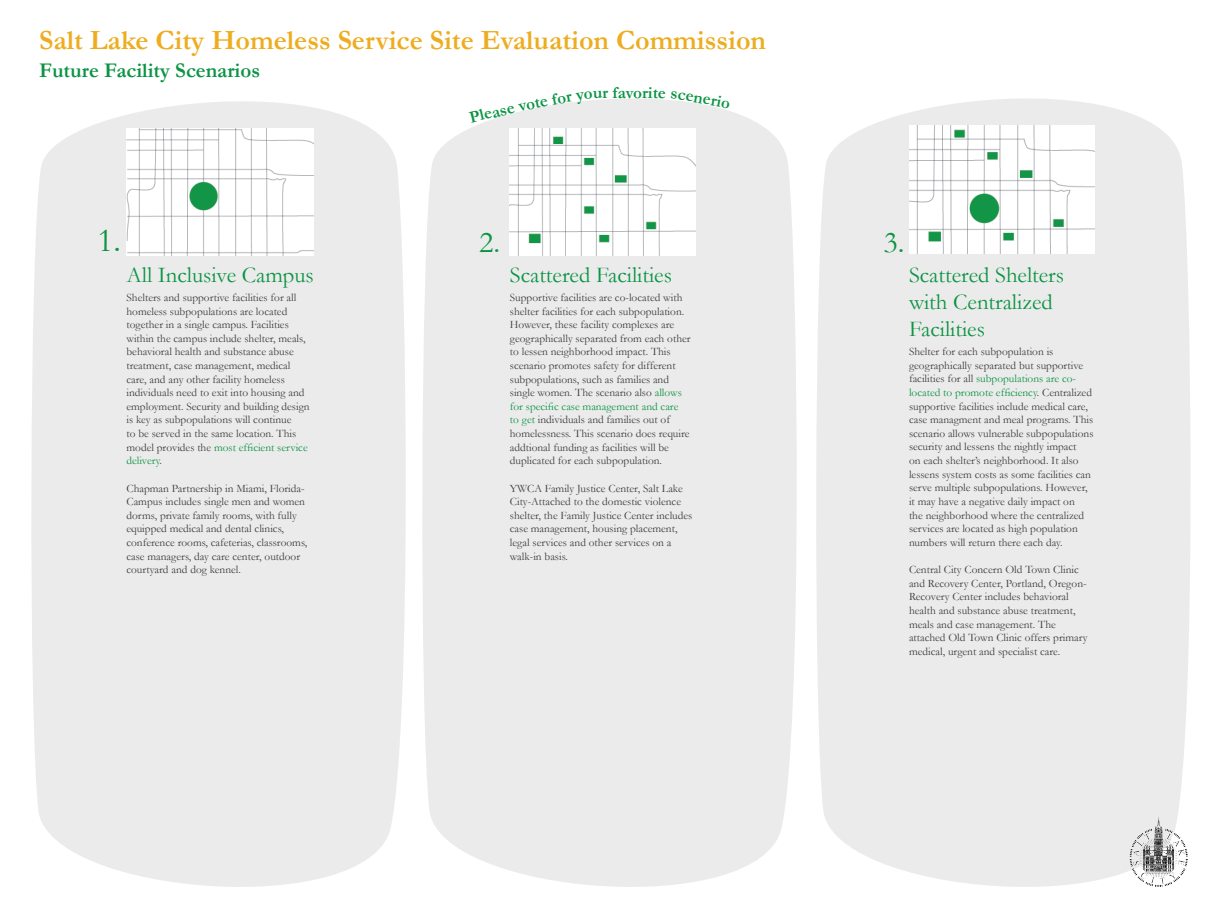
<style>
.page{position:relative;width:1210px;height:908px;background:#fff}
.page>*{position:absolute;margin:0;border:0;box-sizing:border-box;transform-origin:0 0}
.Paragraph_Style_1{font:34.02px "Garamond";color:#0b9444}
.Paragraph_Style_1-2{font:30.73px "Garamond";color:#0b9444}
.Paragraph_Style_1-3{font:700 28px "Garamond";color:#eead1f}
.Paragraph_Style_1-4{font:22.68px/27.2px "Garamond";color:#0b9444}
.Paragraph_Style_1-5{font:700 21px "Garamond";color:#0b9444}
.Paragraph_Style_1-6{font:700 17.01px "Garamond";color:#0b9444}
.Paragraph_Style_1-7{font:11.34px/13.6px "Garamond";color:#3e3e3f}
.s1{color:#0b9444}
</style>
<div class="page">
<div style="left:31px;top:101px;width:375px;height:786px;background:#ecebeb"></div>
<div style="left:422px;top:98px;width:375px;height:789px;background:#ecebeb"></div>
<div style="left:816px;top:98px;width:375px;height:789px;background:#ecebeb"></div>
<img style="left:126px;top:128px;width:187px;height:128px">
<img style="left:510px;top:128px;width:185px;height:128px">
<img style="left:909px;top:125px;width:185px;height:128px">
<img style="left:1118px;top:815px;width:73px;height:71px">
<svg style="left:551px;top:98px;width:57px;height:6px"></svg>
<svg style="left:671px;top:98px;width:32px;height:5px"></svg>
<p class="Paragraph_Style_1-3" style="left:39px;top:21px;width:728px">Salt Lake City Homeless Service Site Evaluation Commission</p>
<p class="Paragraph_Style_1-5" style="left:39px;top:56px;width:223px">Future Facility Scenarios</p>
<p class="Paragraph_Style_1" style="left:97px;top:217px;width:25px">1.</p>
<p class="Paragraph_Style_1-4" style="left:126px;top:260px;width:189px">All Inclusive Campus</p>
<p class="Paragraph_Style_1-7" style="left:126px;top:290px;width:185px">Shelters and supportive facilities for all homeless subpopulations are located together in a single campus. Facilities within the campus include shelter, meals, behavioral health and substance abuse treatment, case management, medical care, and any other facility homeless individuals need to exit into housing and employment. Security and building design is key as subpopulations will continue<br>to be served in the same location. This model provides the <span class="s1">most efficient service delivery</span>.</p>
<p class="Paragraph_Style_1-7" style="left:126px;top:480px;width:182px">Chapman Partnership in Miami, Florida-Campus includes single men and women dorms, private family rooms, with fully equipped medical and dental clinics, conference rooms, cafeterias, classrooms, case managers, day care center, outdoor courtyard and dog kennel.</p>
<p class="Paragraph_Style_1-6" style="left:516px;top:95px;width:31px;rotate:-12deg">vote</p>
<p class="Paragraph_Style_1-6" style="left:467px;top:106px;width:48px;rotate:-13deg">Please</p>
<p class="Paragraph_Style_1-6" style="left:612px;top:81px;width:23px">fav</p>
<p class="Paragraph_Style_1-6" style="left:633px;top:81px;width:34px;rotate:1deg">orite</p>
<p class="Paragraph_Style_1-6" style="left:705px;top:87px;width:29px;rotate:11deg">erio</p>
<p class="Paragraph_Style_1-2" style="left:479px;top:221px;width:23px">2.</p>
<p class="Paragraph_Style_1-4" style="left:510px;top:261px;width:164px">Scattered Facilities</p>
<p class="Paragraph_Style_1-7" style="left:510px;top:290px;width:182px">Supportive facilities are co-located with shelter facilities for each subpopulation.<br>However, these facility complexes are geographically separated from each other to lessen neighborhood impact. This scenario promotes safety for different subpopulations, such as families and single women. The scenario also <span class="s1">allows for specific case management and care<br>to get</span> individuals and families out of homelessness. This scenario does require addtional funding as facilities will be duplicated for each subpopulation.</p>
<p class="Paragraph_Style_1-7" style="left:510px;top:480px;width:184px">YWCA Family Justice Center, Salt Lake City-Attached to the domestic violence shelter, the Family Justice Center includes case management, housing placement, legal services and other services on a walk-in basis.</p>
<p class="Paragraph_Style_1-2" style="left:883px;top:221px;width:23px">3.</p>
<p class="Paragraph_Style_1-4" style="left:909px;top:260px;width:157px">Scattered Shelters with Centralized<br>Facilities</p>
<p class="Paragraph_Style_1-7" style="left:909px;top:344px;width:186px">Shelter for each subpopulation is geographically separated but supportive facilities for all <span class="s1">subpopulations are co&shy;located to promote efficiency</span>. Centralized supportive facilities include medical care, case managment and meal programs. This scenario allows vulnerable subpopulations security and lessens the nightly impact<br>on each shelter’s neighborhood. It also lessens system costs as some facilities can serve multiple subpopulations. However, it may have a negative daily impact on<br>the neighborhood where the centralized services are located as high population numbers will return there each day.</p>
<p class="Paragraph_Style_1-7" style="left:909px;top:562px;width:180px">Central City Concern Old Town Clinic and Recovery Center, Portland, Oregon-Recovery Center includes behavioral health and substance abuse treatment, meals and case management. The attached Old Town Clinic offers primary medical, urgent and specialist care.</p>
</div>
